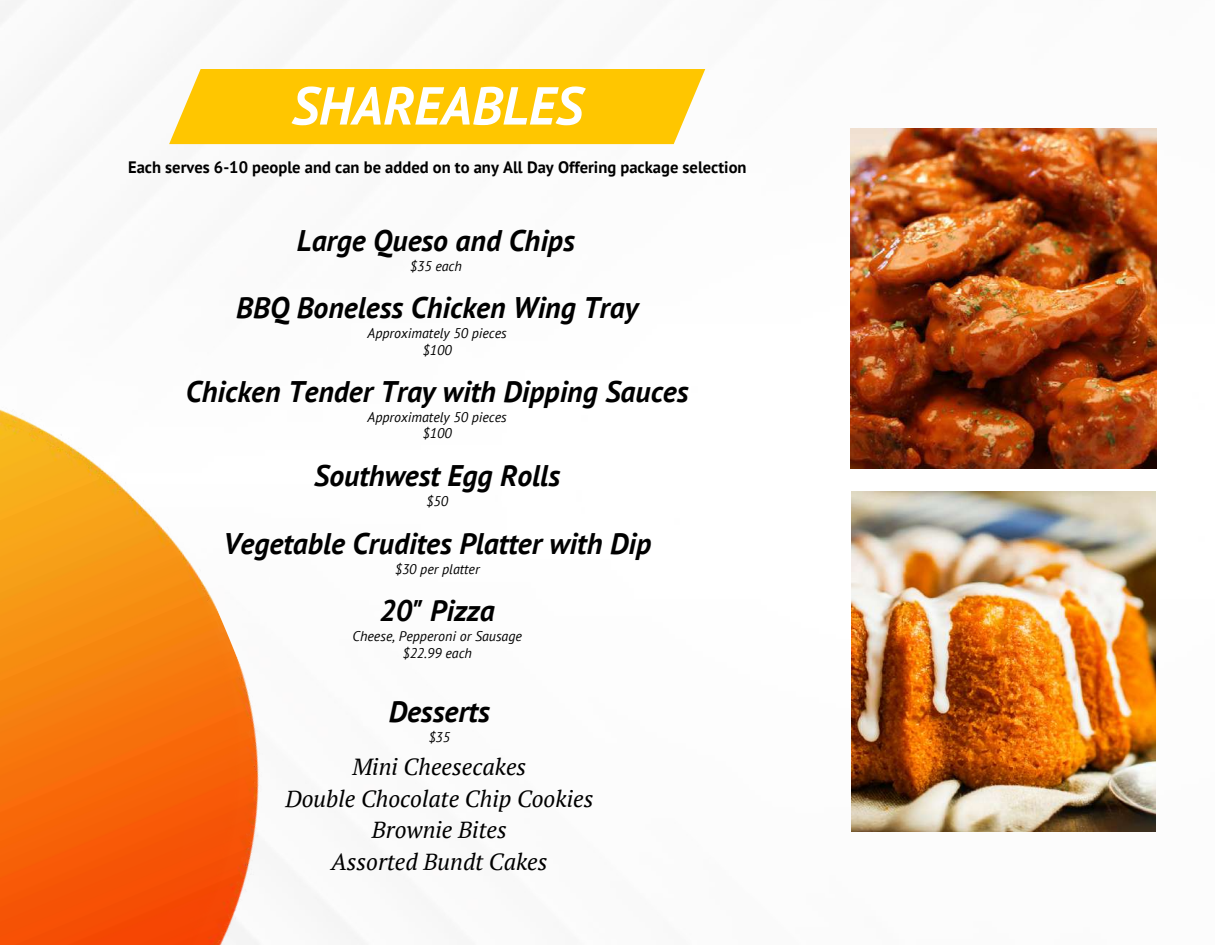
<style>
.page{position:relative;width:1215px;height:945px;background:#fff}
.page>*{position:absolute;margin:0;border:0;box-sizing:border-box;transform-origin:0 0}
.t1{font:italic 700 53.4px "PT Sans";color:#fff}
.t2{font:italic 700 29.7px "PT Sans";color:#000}
.t3{font:italic 23.25px/31.5px "PT Serif";color:#000;text-align:center}
.t4{font:700 16.5px "PT Sans";color:#000}
.t5{font:italic 13.95px/16.4px "PT Sans";color:#000;text-align:center}
</style>
<div class="page">
<div style="left:169px;top:69px;width:536px;height:75px;background:#ffc600"></div>
<img style="left:850px;top:129px;width:306px;height:340px">
<img style="left:852px;top:492px;width:304px;height:340px">
<img style="left:0;top:409px;width:363px;height:536px">
<h1 class="t1" style="left:292px;top:70px;width:293px">SHAREABLES</h1>
<p class="t4" style="left:128px;top:156px;width:620px">Each serves 6-10 people and can be added on to any All Day Offering package selection</p>
<p class="t2" style="left:297px;top:220px;width:279px">Large Queso and Chips</p>
<p class="t5" style="left:410px;top:257px;width:54px">$35 each</p>
<p class="t2" style="left:236px;top:288px;width:403px">BBQ Boneless Chicken Wing Tray</p>
<p class="t5" style="left:368px;top:325px;width:141px">Approximately 50 pieces $100</p>
<p class="t2" style="left:186px;top:372px;width:504px">Chicken Tender Tray with Dipping Sauces</p>
<p class="t5" style="left:368px;top:409px;width:141px">Approximately 50 pieces $100</p>
<p class="t2" style="left:314px;top:456px;width:247px">Southwest Egg Rolls</p>
<p class="t5" style="left:426px;top:493px;width:23px">$50</p>
<p class="t2" style="left:223px;top:523px;width:429px">Vegetable Crudites Platter with Dip</p>
<p class="t5" style="left:395px;top:560px;width:86px">$30 per platter</p>
<p class="t2" style="left:380px;top:591px;width:117px">20" Pizza</p>
<p class="t5" style="left:353px;top:628px;width:171px">Cheese, Pepperoni or Sausage $22.99 each</p>
<p class="t2" style="left:389px;top:691px;width:103px">Desserts</p>
<p class="t5" style="left:428px;top:729px;width:23px">$35</p>
<p class="t3" style="left:285px;top:751px;width:310px">Mini Cheesecakes<br>Double Chocolate Chip Cookies<br>Brownie Bites<br>Assorted Bundt Cakes</p>
</div>
